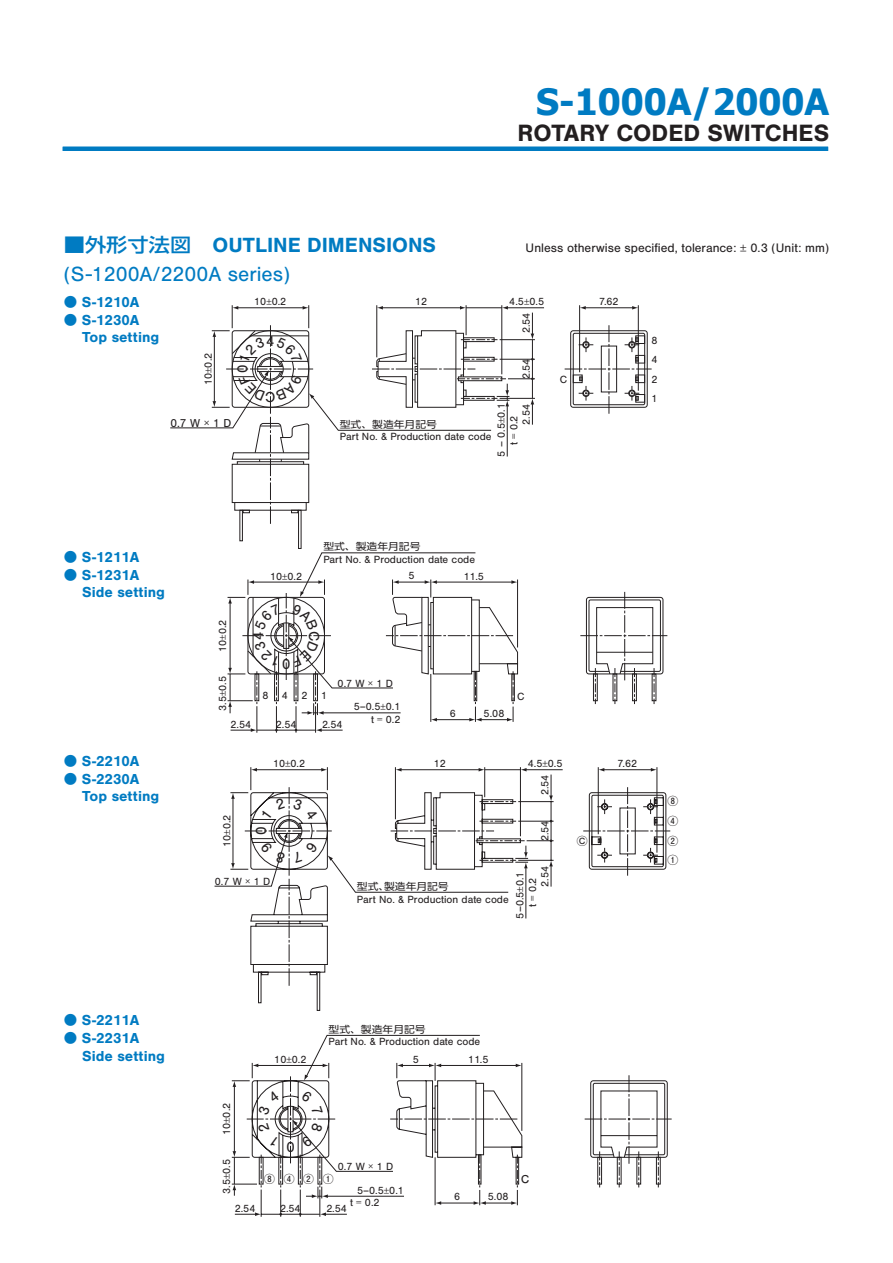
<style>
.page{position:relative;width:893px;height:1263px;background:#fff}
.page>*{position:absolute;margin:0;border:0;box-sizing:border-box;transform-origin:0 0}
.t1{font:700 36.15px "Tahoma";color:#007bc2}
.t2{font:700 24.45px "Nimbus San";color:#231f20}
.t3{font:700 21.3px "Nimbus San";color:#007bc2}
.t4{font:21.3px "Nimbus San";color:#007bc2}
.t5{font:15.3px "Nimbus San";color:#231f20}
.t6{font:700 15px/17.2px "Nimbus San";color:#007bc2}
.t7{font:15px "Nimbus San";color:#231f20}
.t8{font:12.75px "Nimbus San";color:#231f20}
.t9{font:11.85px "Nimbus San";color:#231f20}
.t10{font:10.8px/12.8px "Nimbus San";color:#231f20;text-align:center}
.t11{font:10.8px/19.5px "Futo Go B101 Pro Bold 90 msp RKSJ H";color:#231f20;text-align:justify}
.t12{font:9.75px "UD Shin Go Pro";color:#231f20;scale:1.11 1}
.t13{font:9.75px "UD Shin Go Pro Regular 90 msp RKSJ H";color:#231f20;scale:1.11 1}
.s1{font-family:"UD Shin Go Pro";font-weight:500;font-size:19.2px}
.s2{font-family:"UD Shin Go Pro";font-weight:400;font-size:13.5px}
.s3{font-size:10.65px}
</style>
<div class="page">
<div style="left:298px;top:510px;width:4px;height:39px;border:1px solid #231f20"></div>
<div style="left:239px;top:510px;width:4px;height:31px;border:1px solid #231f20"></div>
<hr style="left:579px;top:305px;width:1px;height:67px;background:#231f20">
<hr style="left:638px;top:305px;width:1px;height:86px;background:#231f20">
<hr style="left:507px;top:307px;width:37px;height:1px;background:#231f20">
<hr style="left:584px;top:307px;width:49px;height:1px;background:#231f20">
<svg style="left:632px;top:306px;width:6px;height:4px"></svg>
<svg style="left:580px;top:306px;width:6px;height:4px"></svg>
<svg style="left:565px;top:325px;width:87px;height:89px"></svg>
<svg style="left:580px;top:592px;width:87px;height:112px"></svg>
<hr style="left:597px;top:652px;width:56px;height:1px;background:#231f20">
<hr style="left:63px;top:147px;width:765px;height:4px;background:#007bc2">
<svg style="left:170px;top:305px;width:365px;height:219px"></svg>
<svg style="left:228px;top:552px;width:290px;height:181px"></svg>
<svg style="left:215px;top:767px;width:455px;height:219px"></svg>
<svg style="left:232px;top:1035px;width:440px;height:182px"></svg>
<h1 class="t1" style="left:536px;top:77px;width:294px">S-1000A/2000A</h1>
<h2 class="t2" style="left:517px;top:119px;width:313px">ROTARY CODED SWITCHES</h2>
<h3 class="t3" style="left:64px;top:233px;width:374px"><span class="s1">■外形寸法図　</span>OUTLINE DIMENSIONS</h3>
<p class="t8" style="left:526px;top:240px;width:305px">Unless otherwise specified, tolerance: ± 0.3 (Unit: mm)</p>
<h3 class="t4" style="left:64px;top:263px;width:228px">(S-1200A/2200A series)</h3>
<h3 class="t6" style="left:64px;top:293px;width:77px"><span class="s2">●</span> S-1210A</h3>
<h3 class="t6" style="left:82px;top:311px;width:79px;text-indent:-18px"><span class="s2">●</span> S-1230A<br>Top setting</h3>
<p class="t10" style="left:254px;top:295px;width:34px">10<span class="s3">±</span>0.2</p>
<p class="t10" style="left:415px;top:295px;width:14px">12</p>
<p class="t10" style="left:599px;top:295px;width:21px">7.62</p>
<p class="t10" style="left:509px;top:295px;width:36px">4.5<span class="s3">±</span>0.5</p>
<p class="t10" style="left:520px;top:333px;width:22px;rotate:-90deg">2.54</p>
<h3 class="t7" style="left:266px;top:333px;width:10px">4</h3>
<p class="t10" style="left:651px;top:330px;width:8px;line-height:19.5px;text-align:justify">8<br>4<br>2<br>1</p>
<p class="t10" style="left:202px;top:385px;width:34px;rotate:-90deg">10<span class="s3">±</span>0.2</p>
<p class="t10" style="left:520px;top:379px;width:22px;rotate:-90deg">2.54</p>
<h3 class="t7" style="left:234px;top:373px;width:10px;rotate:-90deg">0</h3>
<p class="t10" style="left:560px;top:373px;width:9px">C</p>
<h3 class="t7" style="left:276px;top:405px;width:12px;rotate:-180deg">C</h3>
<p class="t9" style="left:170px;top:416px;width:62px">0.7 W × 1 D</p>
<h3 class="t6" style="left:64px;top:548px;width:77px"><span class="s2">●</span> S-1211A</h3>
<h3 class="t6" style="left:82px;top:566px;width:84px;text-indent:-18px"><span class="s2">●</span> S-1231A<br>Side setting</h3>
<p class="t10" style="left:520px;top:425px;width:22px;rotate:-90deg">2.54</p>
<p class="t10" style="left:495px;top:457px;width:55px;rotate:-90deg">5 – 0.5<span class="s3">±</span>0.1 t = 0.2</p>
<p class="t12" style="left:340px;top:416px;width:89px">型式、製造年月記号</p>
<p class="t10" style="left:340px;top:430px;width:153px">Part No. &amp; Production date code</p>
<p class="t12" style="left:323px;top:539px;width:89px">型式、製造年月記号</p>
<p class="t10" style="left:323px;top:553px;width:153px">Part No. &amp; Production date code</p>
<p class="t10" style="left:270px;top:570px;width:34px">10<span class="s3">±</span>0.2</p>
<p class="t10" style="left:408px;top:570px;width:8px">5</p>
<p class="t10" style="left:464px;top:570px;width:22px">11.5</p>
<h3 class="t6" style="left:64px;top:752px;width:77px"><span class="s2">●</span> S-2210A</h3>
<h3 class="t6" style="left:82px;top:770px;width:79px;text-indent:-18px"><span class="s2">●</span> S-2230A<br>Top setting</h3>
<h3 class="t6" style="left:64px;top:1012px;width:77px"><span class="s2">●</span> S-2211A</h3>
<h3 class="t6" style="left:82px;top:1030px;width:84px;text-indent:-18px"><span class="s2">●</span> S-2231A<br>Side setting</h3>
<p class="t10" style="left:216px;top:652px;width:34px;rotate:-90deg">10<span class="s3">±</span>0.2</p>
<p class="t10" style="left:216px;top:711px;width:36px;rotate:-90deg">3.5<span class="s3">±</span>0.5</p>
<h3 class="t7" style="left:322px;top:630px;width:12px;rotate:90deg">C</h3>
<h3 class="t7" style="left:250px;top:640px;width:10px;rotate:-90deg">4</h3>
<h3 class="t7" style="left:290px;top:672px;width:10px;rotate:-180deg">0</h3>
<p class="t10" style="left:338px;top:677px;width:57px">0.7 W × 1 D</p>
<p class="t10" style="left:262px;top:690px;width:8px">8</p>
<p class="t10" style="left:282px;top:690px;width:27px">4 2</p>
<p class="t10" style="left:321px;top:690px;width:8px">1</p>
<p class="t10" style="left:517px;top:690px;width:9px">C</p>
<p class="t10" style="left:354px;top:700px;width:48px;text-align:right">5–0.5<span class="s3">±</span>0.1 t = 0.2</p>
<p class="t10" style="left:450px;top:707px;width:8px">6</p>
<p class="t10" style="left:484px;top:707px;width:22px">5.08</p>
<p class="t10" style="left:231px;top:718px;width:22px">2.54</p>
<p class="t10" style="left:276px;top:718px;width:22px">2.54</p>
<p class="t10" style="left:322px;top:718px;width:22px">2.54</p>
<p class="t10" style="left:273px;top:757px;width:34px">10±0.2</p>
<p class="t10" style="left:434px;top:757px;width:14px">12</p>
<p class="t10" style="left:618px;top:757px;width:21px">7.62</p>
<p class="t10" style="left:528px;top:757px;width:36px">4.5±0.5</p>
<p class="t10" style="left:539px;top:795px;width:22px;rotate:-90deg">2.54</p>
<p class="t10" style="left:221px;top:847px;width:34px;rotate:-90deg">10±0.2</p>
<p class="t10" style="left:539px;top:841px;width:22px;rotate:-90deg">2.54</p>
<h3 class="t5" style="left:253px;top:835px;width:10px;rotate:-90deg">0</h3>
<p class="t10" style="left:215px;top:875px;width:57px">0.7 W × 1 D</p>
<p class="t10" style="left:539px;top:887px;width:22px;rotate:-90deg">2.54</p>
<p class="t10" style="left:514px;top:918px;width:48px;rotate:-90deg">5–0.5±0.1 t = 0.2</p>
<p class="t13" style="left:357px;top:878px;width:84px">型式、製造年月記号</p>
<p class="t10" style="left:357px;top:893px;width:153px">Part No. &amp; Production date code</p>
<p class="t11" style="left:577px;top:829px;width:12px">Ⓒ</p>
<p class="t11" style="left:668px;top:790px;width:12px">⑧<br>④<br>②<br>①</p>
<p class="t13" style="left:329px;top:1021px;width:89px">型式、製造年月記号</p>
<p class="t10" style="left:329px;top:1035px;width:153px">Part No. &amp; Production date code</p>
<p class="t10" style="left:274px;top:1053px;width:34px">10±0.2</p>
<p class="t10" style="left:413px;top:1053px;width:8px">5</p>
<p class="t10" style="left:468px;top:1053px;width:22px">11.5</p>
<p class="t10" style="left:221px;top:1135px;width:34px;rotate:-90deg">10±0.2</p>
<p class="t10" style="left:221px;top:1194px;width:36px;rotate:-90deg">3.5±0.5</p>
<h3 class="t7" style="left:295px;top:1155px;width:10px;rotate:-180deg">0</h3>
<p class="t10" style="left:338px;top:1160px;width:57px">0.7 W × 1 D</p>
<p class="t11" style="left:264px;top:1167px;width:71px">⑧④②①</p>
<p class="t11" style="left:521px;top:1168px;width:10px">C</p>
<p class="t10" style="left:350px;top:1184px;width:55px;text-align:left;text-indent:7px">5–0.5±0.1 t = 0.2</p>
<p class="t10" style="left:454px;top:1191px;width:8px">6</p>
<p class="t10" style="left:488px;top:1191px;width:22px">5.08</p>
<p class="t10" style="left:235px;top:1202px;width:22px">2.54</p>
<p class="t10" style="left:280px;top:1202px;width:22px">2.54</p>
<p class="t10" style="left:326px;top:1202px;width:22px">2.54</p>
</div>
